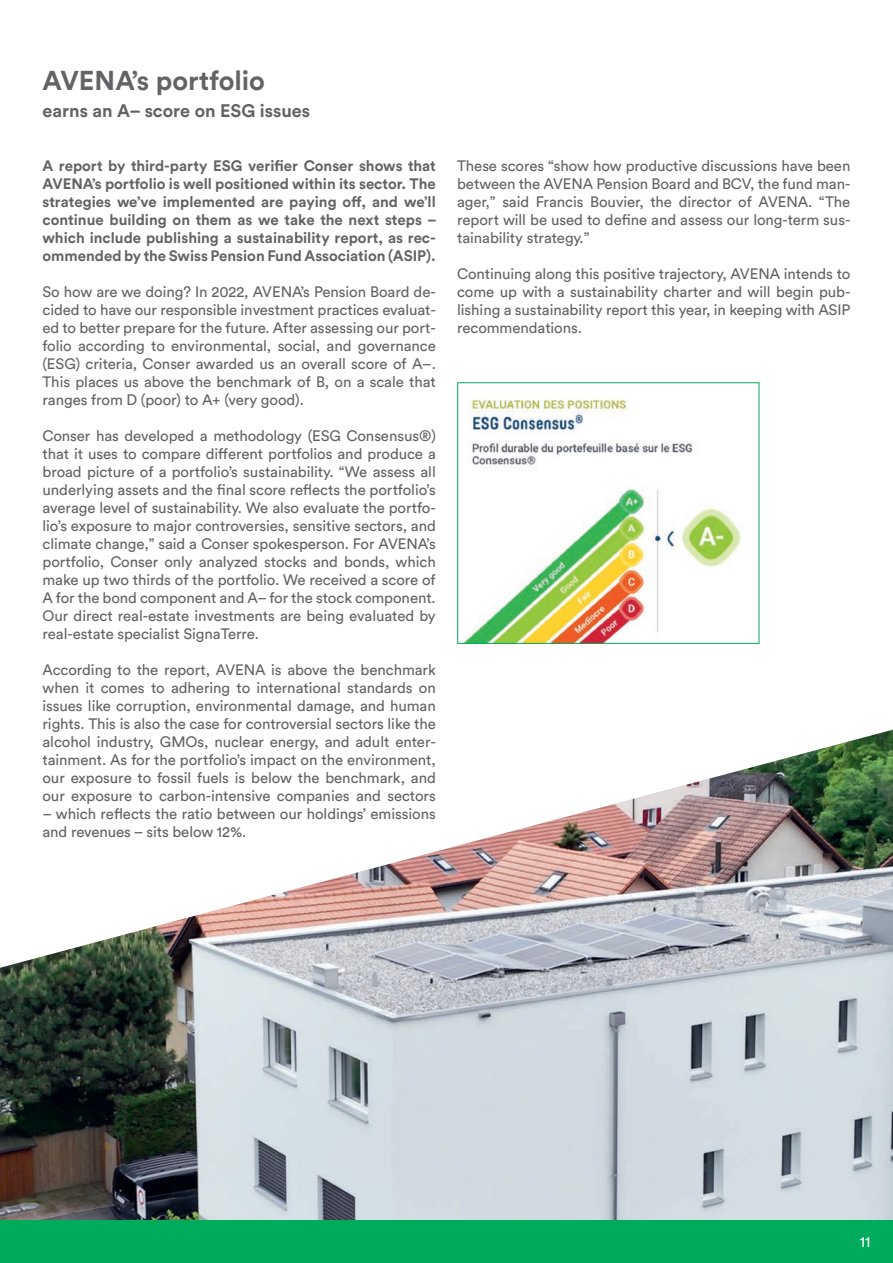
<style>
.page{position:relative;width:893px;height:1263px;background:#fff}
.page>*{position:absolute;margin:0;border:0;box-sizing:border-box;transform-origin:0 0}
.Titre{font:700 27px "Circular Std";color:#636366}
.sous-titre{font:700 18px "Circular Std";color:#636366}
.courant{font:15px/18px "Circular Std";letter-spacing:-.005em;color:#636366;text-align:justify}
.Intro{font:700 15px/18px "Circular Std";color:#636366;text-align:justify}
.t1{font:15px "Circular Std";color:#fff}
</style>
<div class="page">
<img style="left:0;top:730px;width:893px;height:490px">
<img style="left:465px;top:397px;width:276px;height:244px">
<div style="left:0;top:1220px;width:893px;height:43px;background:#00ab5b"></div>
<p class="Titre" style="left:43px;top:63px;width:224px">AVENA’s portfolio</p>
<p class="sous-titre" style="left:43px;top:99px;width:269px">earns an A– score on ESG issues</p>
<p class="Intro" style="left:43px;top:156px;width:396px">A report by third-party ESG verifier Conser shows that AVENA’s portfolio is well positioned within its sector. The strategies we’ve implemented are paying off, and we’ll continue building on them as we take the next steps – which include publishing a sustainability report, as rec&shy;ommended by the Swiss Pension Fund Association (ASIP).</p>
<p class="courant" style="left:43px;top:283px;width:395px">So how are we doing? In 2022, AVENA’s Pension Board de&shy;cided to have our responsible investment practices evaluat&shy;ed to better prepare for the future. After assessing our port&shy;folio according to environmental, social, and governance (ESG) criteria, Conser awarded us an overall score of A–.<br>This places us above the benchmark of B, on a scale that ranges from D (poor) to A+ (very good).</p>
<p class="courant" style="left:43px;top:427px;width:395px">Conser has developed a methodology (ESG Consensus®) that it uses to compare different portfolios and produce a broad picture of a portfolio’s sustainability. “We assess all underlying assets and the final score reflects the portfolio’s average level of sustainability. We also evaluate the portfo&shy;lio’s exposure to major controversies, sensitive sectors, and climate change,” said a Conser spokesperson. For AVENA’s portfolio, Conser only analyzed stocks and bonds, which make up two thirds of the portfolio. We received a score of A for the bond component and A– for the stock component.<br>Our direct real-estate investments are being evaluated by real-estate specialist SignaTerre.</p>
<p class="courant" style="left:43px;top:661px;width:395px">According to the report, AVENA is above the benchmark when it comes to adhering to international standards on issues like corruption, environmental damage, and human rights. This is also the case for controversial sectors like the alcohol industry, GMOs, nuclear energy, and adult enter&shy;tainment. As for the portfolio’s impact on the environment, our exposure to fossil fuels is below the benchmark, and our exposure to carbon-intensive companies and sectors</p>
<p class="courant" style="left:43px;top:805px;width:395px">– which reflects the ratio between our holdings’ emissions and revenues – sits below 12%.</p>
<p class="courant" style="left:457px;top:157px;width:395px">These scores “show how productive discussions have been between the AVENA Pension Board and BCV, the fund man&shy;ager,” said Francis Bouvier, the director of AVENA. “The report will be used to define and assess our long-term sus&shy;tainability strategy.”</p>
<p class="courant" style="left:457px;top:265px;width:395px">Continuing along this positive trajectory, AVENA intends to come up with a sustainability charter and will begin pub&shy;lishing a sustainability report this year, in keeping with ASIP recommendations.</p>
<p class="t1" style="left:860px;top:1233px;width:12px">11</p>
</div>
